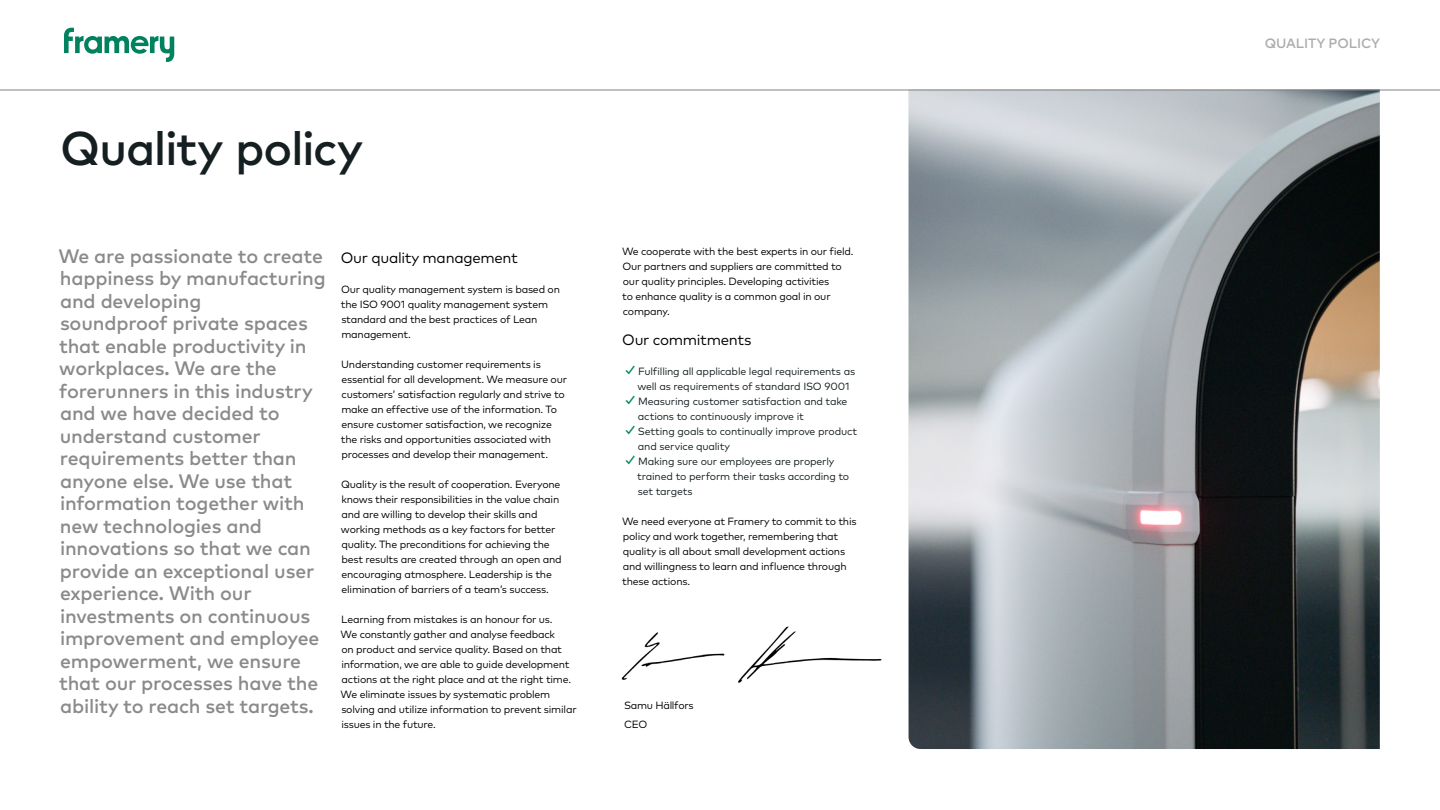
<style>
.page{position:relative;width:1440px;height:810px;background:#fff}
.page>*{position:absolute;margin:0;border:0;box-sizing:border-box;transform-origin:0 0}
.t1{font:500 47.25px "Mark Pro";letter-spacing:-.03em;color:#151e20}
.t2{font:500 19.5px/22.5px "Mark Pro";letter-spacing:-.01em;color:#8a8a8a}
.t3{font:15px "Mark Pro";letter-spacing:-.02em;color:#000}
.t4{font:500 13.5px "Mark Pro";letter-spacing:-.005em;color:#acacac}
.t5{font:10.5px/15px "Mark Pro";letter-spacing:-.02em;color:#000}
.t6{font:10.5px/15px "Mark Pro";letter-spacing:-.02em;color:#151e20}
.s1{font-weight:500;font-size:14.25px;color:#00825f}
</style>
<div class="page">
<svg style="left:64px;top:28px;width:110px;height:34px"></svg>
<img style="left:909px;top:91px;width:471px;height:658px">
<img style="left:621px;top:626px;width:261px;height:57px">
<hr style="left:0;top:90px;width:1440px;height:1px;background:#828282">
<h1 class="t1" style="left:60px;top:113px;width:304px">Quality policy</h1>
<p class="t2" style="left:58px;top:243px;width:269px">We are passionate to create happiness by manufacturing and developing<br>soundproof private spaces that enable productivity in workplaces. We are the forerunners in this industry and we have decided to understand customer requirements better than anyone else. We use that information together with new technologies and innovations so that we can provide an exceptional user experience. With our investments on continuous improvement and employee empowerment, we ensure that our processes have the ability to reach set targets.</p>
<h3 class="t3" style="left:341px;top:246px;width:179px">Our quality management</h3>
<p class="t5" style="left:341px;top:280px;width:221px">Our quality management system is based on the ISO 9001 quality management system standard and the best practices of Lean management.</p>
<p class="t5" style="left:341px;top:355px;width:228px">Understanding customer requirements is essential for all development. We measure our customers’ satisfaction regularly and strive to make an effective use of the information. To ensure customer satisfaction, we recognize the risks and opportunities associated with processes and develop their management.</p>
<p class="t5" style="left:341px;top:475px;width:222px">Quality is the result of cooperation. Everyone knows their responsibilities in the value chain and are willing to develop their skills and working methods as a key factors for better quality. The preconditions for achieving the best results are created through an open and encouraging atmosphere. Leadership is the elimination of barriers of a team’s success.</p>
<p class="t5" style="left:341px;top:611px;width:238px">Learning from mistakes is an honour for us.<br>We constantly gather and analyse feedback<br>on product and service quality. Based on that information, we are able to guide development actions at the right place and at the right time.<br>We eliminate issues by systematic problem solving and utilize information to prevent similar issues in the future.</p>
<p class="t5" style="left:622px;top:243px;width:233px">We cooperate with the best experts in our field.<br>Our partners and suppliers are committed to our quality principles. Developing activities<br>to enhance quality is a common goal in our company.</p>
<h3 class="t3" style="left:622px;top:328px;width:131px">Our commitments</h3>
<p class="t6" style="left:637px;top:363px;width:219px;text-indent:-15px"><span class="s1">✓</span>Fulfilling all applicable legal requirements as well as requirements of standard ISO 9001</p>
<p class="t6" style="left:638px;top:393px;width:211px;text-indent:-15px"><span class="s1">✓</span>Measuring customer satisfaction and take actions to continuously improve it</p>
<p class="t6" style="left:638px;top:423px;width:221px;text-indent:-15px"><span class="s1">✓</span>Setting goals to continually improve product and service quality</p>
<p class="t6" style="left:637px;top:453px;width:214px;text-indent:-15px"><span class="s1">✓</span>Making sure our employees are properly trained to perform their tasks according to set targets</p>
<p class="t5" style="left:622px;top:513px;width:236px">We need everyone at Framery to commit to this policy and work together, remembering that quality is all about small development actions and willingness to learn and influence through these actions.</p>
<p class="t5" style="left:624px;top:695px;width:71px;line-height:18.8px">Samu Hällfors<br>CEO</p>
<p class="t4" style="left:1265px;top:33px;width:117px">QUALITY POLICY</p>
</div>
